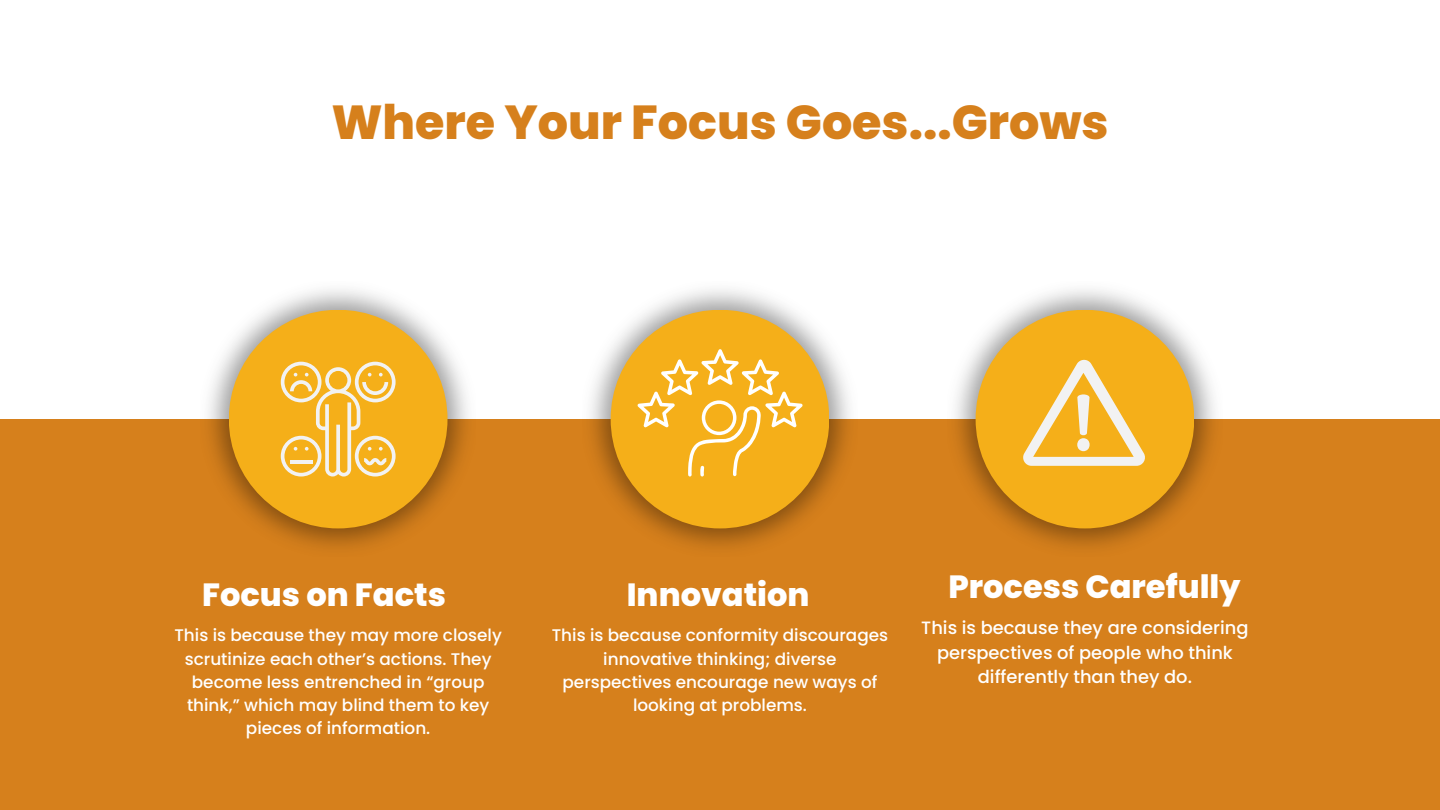
<style>
.page{position:relative;width:1440px;height:810px;background:#fff}
.page>*{position:absolute;margin:0;border:0;box-sizing:border-box;transform-origin:0 0}
.t1{font:800 47.7px "Poppins";color:#d6801c}
.t2{font:800 32.1px "Poppins";color:#fff}
.t3{font:500 17.8px/24.8px "Poppins";color:#fff;text-align:center}
.t4{font:500 16.8px/23.2px "Poppins";color:#fff;text-align:center}
</style>
<div class="page">
<div style="left:0;top:419px;width:1440px;height:391px;background:#d6801c"></div>
<img style="left:208px;top:289px;width:260px;height:259px">
<div style="left:229px;top:310px;width:219px;height:218px;background:#f5af19;border-radius:50%"></div>
<img style="left:590px;top:289px;width:260px;height:259px">
<div style="left:611px;top:310px;width:218px;height:218px;background:#f5af19;border-radius:50%"></div>
<img style="left:955px;top:289px;width:260px;height:259px">
<div style="left:976px;top:310px;width:218px;height:218px;background:#f5af19;border-radius:50%"></div>
<svg style="left:281px;top:362px;width:115px;height:114px"></svg>
<hr style="left:290px;top:460px;width:22px;height:4px;background:#f2f2f2">
<svg style="left:637px;top:349px;width:165px;height:128px"></svg>
<svg style="left:1023px;top:360px;width:122px;height:106px"></svg>
<p class="t1" style="left:331px;top:89px;width:779px">Where Your Focus Goes...Grows</p>
<p class="t2" style="left:202px;top:572px;width:245px">Focus on Facts</p>
<p class="t4" style="left:174px;top:624px;width:329px">This is because they may more closely scrutinize each other’s actions. They become less entrenched in “group think,” which may blind them to key pieces of information.</p>
<p class="t2" style="left:627px;top:572px;width:184px">Innovation</p>
<p class="t4" style="left:552px;top:624px;width:338px">This is because conformity discourages innovative thinking; diverse perspectives encourage new ways of looking at problems.</p>
<p class="t2" style="left:948px;top:564px;width:293px">Process Carefully</p>
<p class="t3" style="left:921px;top:615px;width:329px">This is because they are considering perspectives of people who think differently than they do.</p>
</div>
